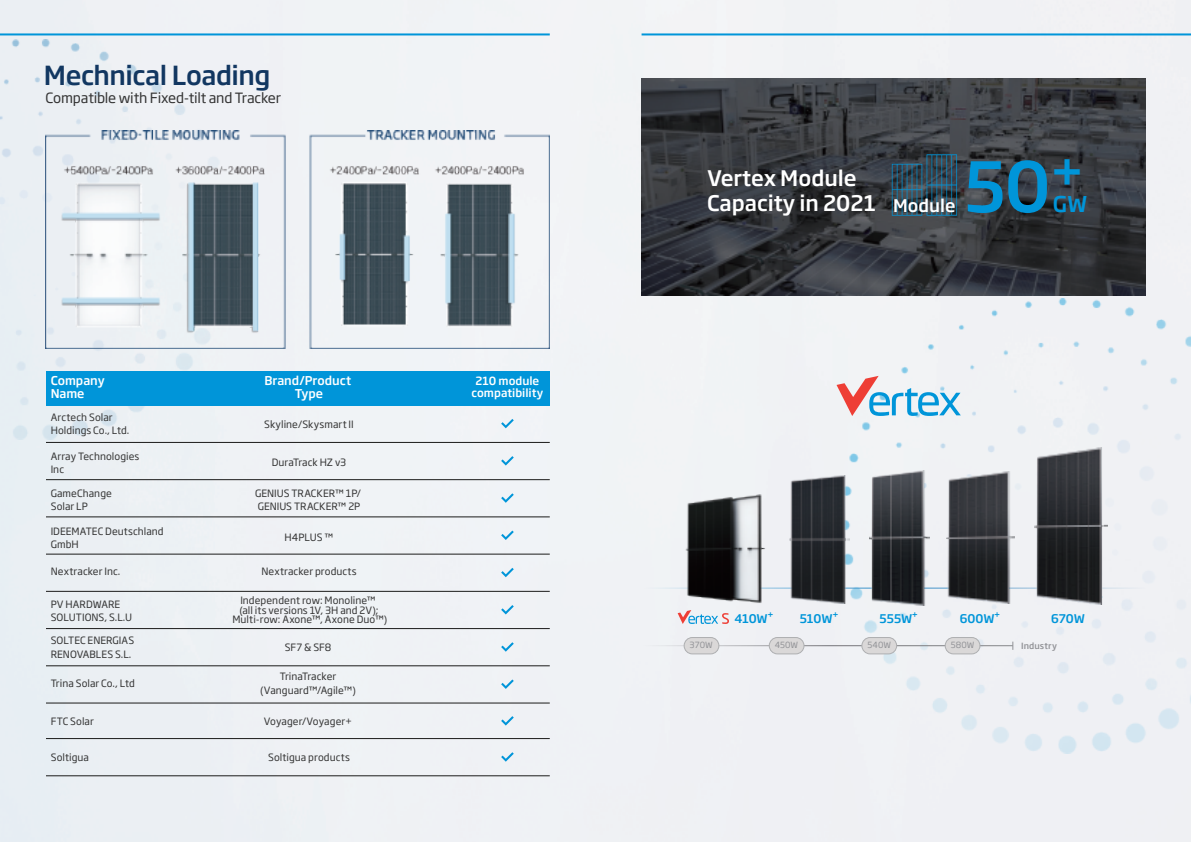
<style>
.page{position:relative;width:1191px;height:842px;background:#eff2f5}
.page>*{position:absolute;margin:0;border:0;box-sizing:border-box;transform-origin:0 0}
.t1{font:500 68.1px "Soho Gothic Pro";color:#0095d9}
.t2{font:500 49.3px "Soho Gothic Pro";color:#0095d9}
.t3{font:500 26px "Soho Gothic Pro";letter-spacing:-.02em;color:#123761}
.t4{font:500 21.5px "Soho Gothic Pro";color:#0095d9}
.t5{font:500 21.2px/25.4px "Soho Gothic Pro";color:#fff}
.t6{font:14px "Soho Gothic Pro";letter-spacing:-.015em;color:#343434}
.t7{font:500 12px/12.3px "Soho Gothic Pro";color:#fff}
.t8{font:500 11.9px "Soho Gothic Pro";letter-spacing:-.015em;color:#0095d9}
.t9{font:500 11.1px/12.3px "Soho Gothic Pro";color:#fff;text-align:center}
.t10{font:10px/13.4px "Soho Gothic Pro";letter-spacing:.005em;color:#343434}
.t11{font:8.5px "Soho Gothic Pro";letter-spacing:.005em;color:#929397}
.t12{font:500 8.5px "Soho Gothic Pro";letter-spacing:.015em;color:#929397}
.s1{font-size:17.3px}
</style>
<div class="page">
<div style="left:0;top:39px;width:235px;height:401px;background:#ebeff3"></div>
<div style="left:839px;top:299px;width:351px;height:454px;background:#f0f1f4"></div>
<hr style="left:641px;top:33px;width:550px;height:2px;background:#0095d9">
<div style="left:46px;top:371px;width:504px;height:34px;background:#0095d9"></div>
<hr style="left:46px;top:442px;width:504px;height:1px;background:#1b1b1a">
<hr style="left:46px;top:479px;width:504px;height:1px;background:#1b1b1a">
<hr style="left:46px;top:517px;width:504px;height:1px;background:#1b1b1a">
<hr style="left:46px;top:554px;width:504px;height:1px;background:#1b1b1a">
<hr style="left:46px;top:591px;width:504px;height:1px;background:#1b1b1a">
<hr style="left:46px;top:628px;width:504px;height:1px;background:#1b1b1a">
<hr style="left:46px;top:666px;width:504px;height:1px;background:#1b1b1a">
<hr style="left:46px;top:703px;width:504px;height:1px;background:#1b1b1a">
<hr style="left:46px;top:738px;width:504px;height:1px;background:#1b1b1a">
<hr style="left:46px;top:776px;width:504px;height:1px;background:#1b1b1a">
<svg style="left:501px;top:419px;width:13px;height:9px"></svg>
<svg style="left:501px;top:456px;width:13px;height:10px"></svg>
<svg style="left:501px;top:493px;width:13px;height:10px"></svg>
<svg style="left:501px;top:530px;width:13px;height:10px"></svg>
<svg style="left:501px;top:568px;width:13px;height:9px"></svg>
<svg style="left:501px;top:605px;width:13px;height:9px"></svg>
<svg style="left:501px;top:642px;width:13px;height:10px"></svg>
<svg style="left:501px;top:679px;width:13px;height:10px"></svg>
<svg style="left:501px;top:716px;width:13px;height:9px"></svg>
<svg style="left:501px;top:752px;width:13px;height:10px"></svg>
<img style="left:46px;top:130px;width:504px;height:219px">
<hr style="left:641px;top:588px;width:504px;height:1px;background:#fff">
<hr style="left:641px;top:645px;width:371px;height:1px;background:#fff">
<img style="left:684px;top:495px;width:84px;height:110px">
<img style="left:789px;top:475px;width:60px;height:128px">
<img style="left:869px;top:470px;width:60px;height:135px">
<img style="left:947px;top:472px;width:67px;height:132px">
<img style="left:1034px;top:447px;width:73px;height:157px">
<div style="left:684px;top:637px;width:35px;height:17px;background:#dad8d8;border-radius:8px"></div>
<div style="left:683px;top:637px;width:36px;height:17px;border:1px solid #aeafb1;border-radius:8px"></div>
<div style="left:769px;top:637px;width:35px;height:17px;background:#dad8d8;border-radius:8px"></div>
<div style="left:769px;top:637px;width:35px;height:17px;border:1px solid #aeafb1;border-radius:8px"></div>
<div style="left:862px;top:637px;width:34px;height:17px;background:#dad8d8;border-radius:8px"></div>
<div style="left:861px;top:637px;width:36px;height:17px;border:1px solid #aeafb1;border-radius:8px"></div>
<div style="left:945px;top:637px;width:35px;height:17px;background:#dad8d8;border-radius:8px"></div>
<div style="left:944px;top:637px;width:36px;height:17px;border:1px solid #aeafb1;border-radius:8px"></div>
<svg style="left:677px;top:610px;width:52px;height:14px"></svg>
<img style="left:641px;top:79px;width:504px;height:216px">
<svg style="left:891px;top:154px;width:66px;height:62px;background:#2f4a59"></svg>
<hr style="left:0;top:33px;width:550px;height:2px;background:#0095d9">
<svg style="left:836px;top:376px;width:124px;height:40px"></svg>
<h3 class="t3" style="left:44px;top:55px;width:228px">Mechnical Loading</h3>
<h3 class="t6" style="left:46px;top:87px;width:237px">Compatible with Fixed-tilt and Tracker</h3>
<p class="t7" style="left:51px;top:374px;width:55px">Company<br>Name</p>
<p class="t10" style="left:51px;top:410px;width:80px">Arctech Solar<br>Holdings Co., Ltd.</p>
<p class="t10" style="left:51px;top:449px;width:90px">Array Technologies<br>Inc</p>
<p class="t10" style="left:51px;top:486px;width:63px">GameChange<br>Solar LP</p>
<p class="t10" style="left:51px;top:524px;width:114px">IDEEMATEC Deutschland<br>GmbH</p>
<p class="t10" style="left:51px;top:564px;width:71px">Nextracker Inc.</p>
<p class="t10" style="left:51px;top:597px;width:83px">PV HARDWARE<br>SOLUTIONS, S.L.U</p>
<p class="t10" style="left:51px;top:633px;width:85px">SOLTEC ENERGIAS<br>RENOVABLES S.L.</p>
<p class="t10" style="left:51px;top:676px;width:86px">Trina Solar Co., Ltd</p>
<p class="t10" style="left:51px;top:714px;width:45px">FTC Solar</p>
<p class="t10" style="left:51px;top:750px;width:40px">Soltigua</p>
<p class="t7" style="left:264px;top:374px;width:88px;text-align:center">Brand/Product<br>Type</p>
<p class="t10" style="left:264px;top:417px;width:91px">Skyline/Skysmart II</p>
<p class="t10" style="left:272px;top:455px;width:76px">DuraTrack HZ v3</p>
<p class="t10" style="left:255px;top:486px;width:107px">GENIUS TRACKER™ 1P/<br>GENIUS TRACKER™ 2P</p>
<p class="t10" style="left:285px;top:530px;width:50px">H4PLUS ™</p>
<p class="t10" style="left:261px;top:564px;width:97px">Nextracker products</p>
<p class="t10" style="left:232px;top:595px;width:156px;line-height:9.5px;text-align:center">Independent row: Monoline™<br>(all its versions 1V, 3H and 2V);<br>Multi-row: Axone™, Axone Duo™)</p>
<p class="t10" style="left:285px;top:640px;width:48px">SF7 &amp; SF8</p>
<p class="t10" style="left:260px;top:669px;width:97px;text-align:center">TrinaTracker (Vanguard™/Agile™)</p>
<p class="t10" style="left:264px;top:714px;width:90px">Voyager/Voyager+</p>
<p class="t10" style="left:268px;top:749px;width:83px">Soltigua products</p>
<p class="t9" style="left:471px;top:374px;width:73px">210 module compatibility</p>
<h2 class="t2" style="left:1050px;top:134px;width:35px">+</h2>
<h3 class="t5" style="left:707px;top:164px;width:250px">Vertex Module<br>Capacity in 2021 <span class="s1">Module</span></h3>
<h1 class="t1" style="left:964px;top:133px;width:88px">50</h1>
<h3 class="t4" style="left:1053px;top:187px;width:36px">GW</h3>
<p class="t8" style="left:734px;top:609px;width:41px">410W<sup>+</sup></p>
<p class="t8" style="left:879px;top:609px;width:40px">555W<sup>+</sup></p>
<p class="t8" style="left:959px;top:609px;width:42px">600W<sup>+</sup></p>
<p class="t8" style="left:1051px;top:609px;width:35px">670W</p>
<p class="t8" style="left:799px;top:609px;width:40px">510W<sup>+</sup></p>
<p class="t11" style="left:689px;top:639px;width:25px">370W</p>
<p class="t11" style="left:774px;top:639px;width:25px">450W</p>
<p class="t11" style="left:867px;top:639px;width:25px">540W</p>
<p class="t11" style="left:950px;top:639px;width:25px">580W</p>
<p class="t12" style="left:1021px;top:639px;width:37px">Industry</p>
</div>
